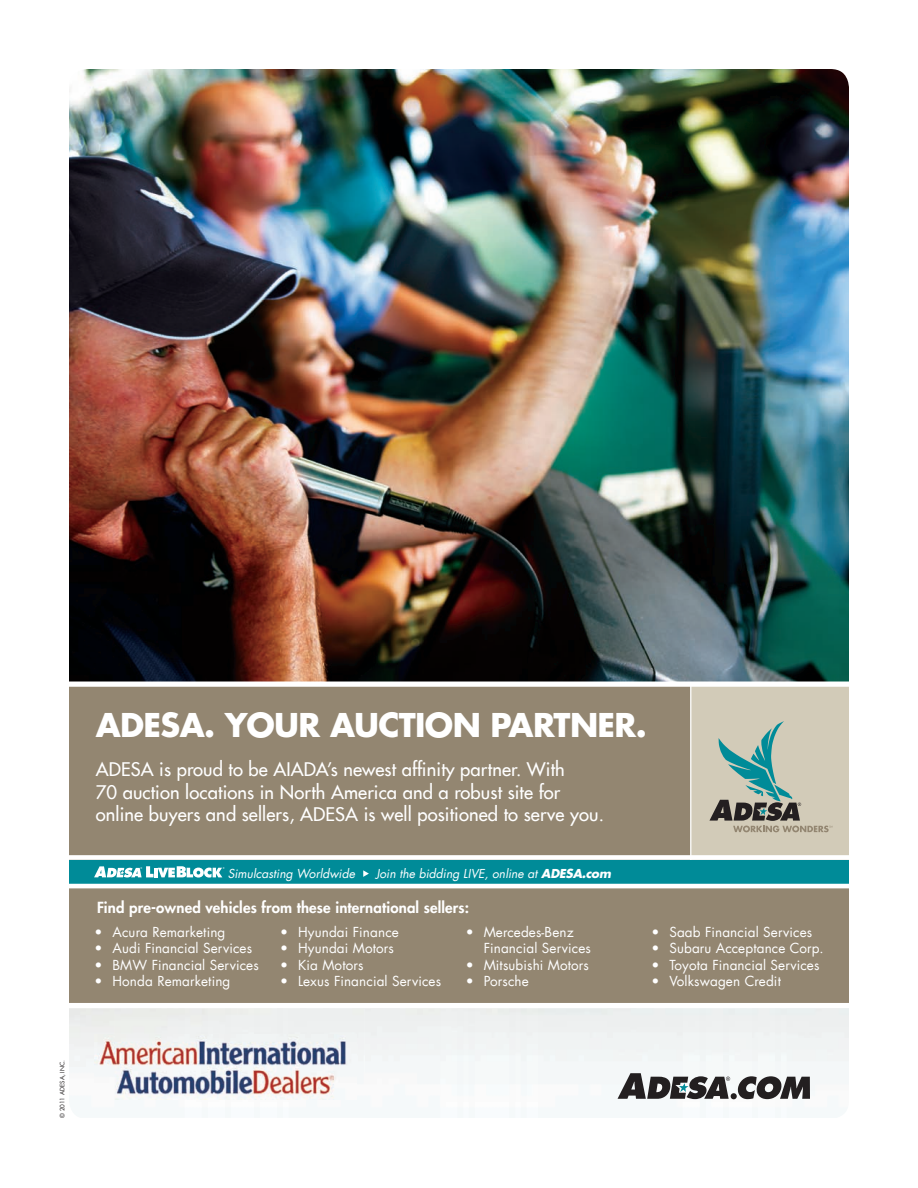
<style>
.page{position:relative;width:918px;height:1188px;background:#fff}
.page>*{position:absolute;margin:0;border:0;box-sizing:border-box;transform-origin:0 0}
.t1{font:700 32.1px "Futura Com";letter-spacing:-.02em;color:#fff}
.t2{font:500 18.3px/22.5px "Futura Com";letter-spacing:.005em;color:#fff}
.t3{font:800 15px "Futura Com";letter-spacing:.01em;color:#fff}
.t4{font:13.5px/16.5px "Futura Com";letter-spacing:.01em;color:#fff}
.t5{font:italic 12px "Futura Com";color:#fff}
.t6{font:6px "Futura Com";color:#231f20}
.s1{font-weight:700}
</style>
<div class="page">
<div style="left:64px;top:886px;width:794px;height:120px;background:#938671"></div>
<img style="left:70px;top:70px;width:778px;height:612px">
<div style="left:62px;top:684px;width:643px;height:178px;background:#938671"></div>
<div style="left:691px;top:684px;width:160px;height:178px;background:#d2cbb8"></div>
<svg style="left:709px;top:721px;width:124px;height:111px"></svg>
<hr style="left:690px;top:684px;width:1px;height:178px;background:#fff">
<div style="left:62px;top:682px;width:790px;height:5px;background:#fff"></div>
<div style="left:66px;top:1003px;width:791px;height:5px;background:#fff"></div>
<svg style="left:618px;top:1073px;width:192px;height:26px"></svg>
<img style="left:94px;top:1035px;width:262px;height:64px">
<div style="left:67px;top:860px;width:791px;height:24px;background:#008b98"></div>
<div style="left:63px;top:855px;width:801px;height:5px;background:#fff"></div>
<hr style="left:63px;top:884px;width:801px;height:4px;background:#fff">
<svg style="left:363px;top:870px;width:6px;height:7px"></svg>
<svg style="left:94px;top:866px;width:131px;height:12px"></svg>
<div style="left:54px;top:54px;width:810px;height:1080px;border:15px solid #fff;border-radius:26px"></div>
<p class="t6" style="left:58px;top:1118px;width:59px;rotate:-90deg">© 2011 ADESA, INC.</p>
<h1 class="t1" style="left:96px;top:701px;width:553px">ADESA. YOUR AUCTION PARTNER.</h1>
<h2 class="t2" style="left:96px;top:757px;width:510px">ADESA is proud to be AIADA’s newest affinity partner. With<br>70 auction locations in North America and a robust site for online buyers and sellers, ADESA is well positioned to serve you.</h2>
<p class="t5" style="left:228px;top:865px;width:129px">Simulcasting Worldwide</p>
<p class="t5" style="left:376px;top:865px;width:237px">Join the bidding LIVE, online at <span class="s1">ADESA.com</span></p>
<p class="t3" style="left:97px;top:896px;width:374px">Find pre-owned vehicles from these international sellers:</p>
<p class="t4" style="left:94px;top:923px;width:132px">• Acura Remarketing</p>
<p class="t4" style="left:94px;top:940px;width:159px">• Audi Financial Services</p>
<p class="t4" style="left:94px;top:956px;width:166px">• BMW Financial Services</p>
<p class="t4" style="left:94px;top:973px;width:137px">• Honda Remarketing</p>
<p class="t4" style="left:280px;top:923px;width:120px">• Hyundai Finance</p>
<p class="t4" style="left:280px;top:940px;width:115px">• Hyundai Motors</p>
<p class="t4" style="left:280px;top:956px;width:85px">• Kia Motors</p>
<p class="t4" style="left:280px;top:973px;width:163px">• Lexus Financial Services</p>
<p class="t4" style="left:484px;top:923px;width:109px;text-indent:-18px">• Mercedes-Benz<br>Financial Services</p>
<p class="t4" style="left:466px;top:956px;width:125px">• Mitsubishi Motors</p>
<p class="t4" style="left:466px;top:973px;width:65px">• Porsche</p>
<p class="t4" style="left:651px;top:923px;width:162px">• Saab Financial Services</p>
<p class="t4" style="left:651px;top:940px;width:174px">• Subaru Acceptance Corp.</p>
<p class="t4" style="left:651px;top:956px;width:170px">• Toyota Financial Services</p>
<p class="t4" style="left:651px;top:973px;width:131px">• Volkswagen Credit</p>
</div>
